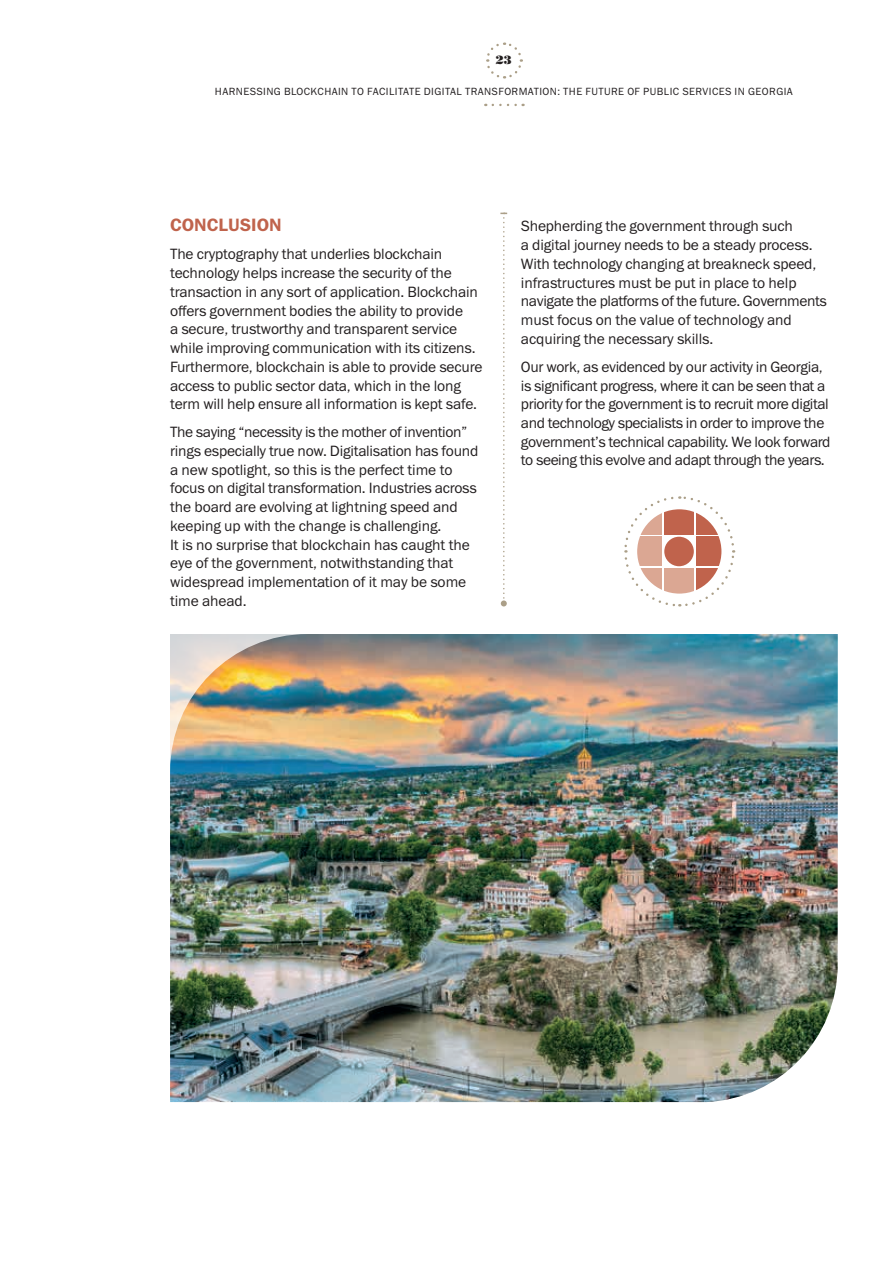
<style>
.page{position:relative;width:893px;height:1263px;background:#fff}
.page>*{position:absolute;margin:0;border:0;box-sizing:border-box;transform-origin:0 0}
.t1{font:18px "Franklin Gothic Demi ITC";color:#c0634c}
.t2{font:15px/18.8px "Franklin Gothic Book ITC";letter-spacing:-.01em;color:#231f20}
.t3{font:12px "Bodoni Poster";color:#231f20}
.t4{font:10.5px "Franklin Gothic Book ITC";letter-spacing:.04em;color:#231f20}
</style>
<div class="page">
<svg style="left:493px;top:104px;width:31px;height:2px"></svg>
<svg style="left:486px;top:42px;width:37px;height:37px"></svg>
<svg style="left:500px;top:213px;width:7px;height:393px"></svg>
<div style="left:610px;top:483px;width:138px;height:137px;border:27px solid #fff;border-radius:50%"></div>
<svg style="left:623px;top:495px;width:113px;height:113px"></svg>
<img style="left:170px;top:634px;width:668px;height:468px">
<p class="t3" style="left:496px;top:53px;width:18px">23</p>
<p class="t4" style="left:215px;top:85px;width:579px">HARNESSING BLOCKCHAIN TO FACILITATE DIGITAL TRANSFORMATION: THE FUTURE OF PUBLIC SERVICES IN GEORGIA</p>
<p class="t1" style="left:170px;top:214px;width:113px">CONCLUSION</p>
<p class="t2" style="left:170px;top:245px;width:314px">The cryptography that underlies blockchain technology helps increase the security of the transaction in any sort of application. Blockchain offers government bodies the ability to provide<br>a secure, trustworthy and transparent service while improving communication with its citizens.<br>Furthermore, blockchain is able to provide secure access to public sector data, which in the long term will help ensure all information is kept safe.</p>
<p class="t2" style="left:170px;top:422px;width:310px">The saying “necessity is the mother of invention” rings especially true now. Digitalisation has found a new spotlight, so this is the perfect time to focus on digital transformation. Industries across the board are evolving at lightning speed and keeping up with the change is challenging.<br>It is no surprise that blockchain has caught the eye of the government, notwithstanding that widespread implementation of it may be some time ahead.</p>
<p class="t2" style="left:521px;top:217px;width:307px">Shepherding the government through such<br>a digital journey needs to be a steady process.<br>With technology changing at breakneck speed, infrastructures must be put in place to help navigate the platforms of the future. Governments must focus on the value of technology and acquiring the necessary skills.</p>
<p class="t2" style="left:521px;top:357px;width:311px">Our work, as evidenced by our activity in Georgia, is significant progress, where it can be seen that a priority for the government is to recruit more digital and technology specialists in order to improve the government’s technical capability. We look forward to seeing this evolve and adapt through the years.</p>
</div>
